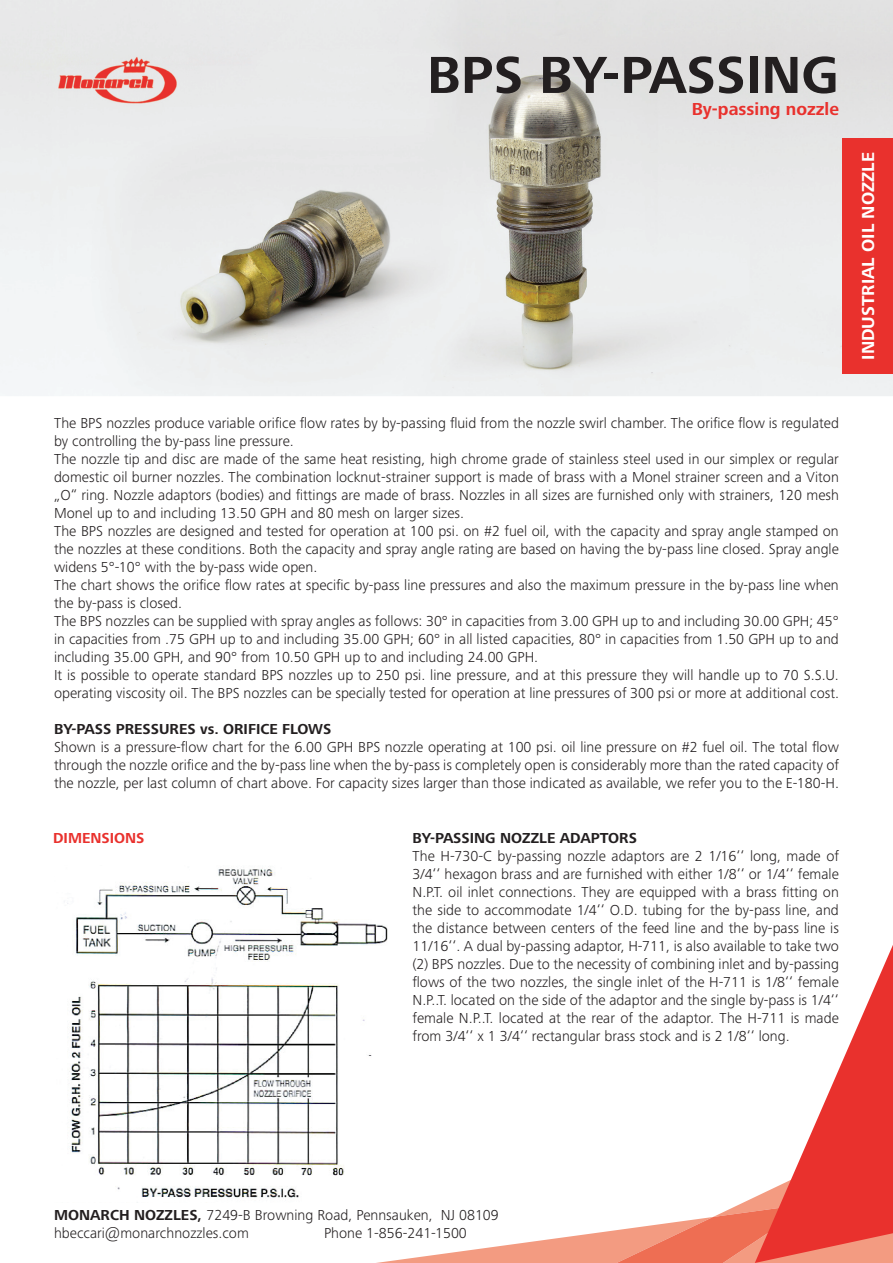
<style>
.page{position:relative;width:893px;height:1263px;background:#fff}
.page>*{position:absolute;margin:0;border:0;box-sizing:border-box;transform-origin:0 0}
.t1{font:700 54px "Hd M Frutiger Next Pro";color:#231f20}
.t2{font:700 18px "Hd M Frutiger Next Pro";color:#fff}
.t3{font:700 18px "Hd M Frutiger Next Pro";color:#e9312d}
.t4{font:300 15px/18px "Hd M Frutiger Next Pro";color:#231f20}
.t5{font:700 15px "Hd M Frutiger Next Pro";color:#231f20}
.t6{font:700 15px "Hd M Frutiger Next Pro";color:#e9312d}
.s1{font-weight:700}
</style>
<div class="page">
<img style="left:67px;top:868px;width:321px;height:330px">
<img style="left:0;top:0;width:893px;height:396px">
<img style="left:54px;top:54px;width:148px;height:52px">
<svg style="left:376px;top:945px;width:517px;height:318px"></svg>
<div style="left:842px;top:138px;width:51px;height:236px;background:#e9312d"></div>
<h1 class="t1" style="left:427px;top:44px;width:413px">BPS BY-PASSING</h1>
<p class="t3" style="left:692px;top:98px;width:149px">By-passing nozzle</p>
<p class="t2" style="left:858px;top:360px;width:209px;rotate:-90deg">INDUSTRIAL OIL NOZZLE</p>
<p class="t4" style="left:54px;top:414px;width:787px">The BPS nozzles produce variable orifice flow rates by by-passing fluid from the nozzle swirl chamber. The orifice flow is regulated by controlling the by-pass line pressure.<br>The nozzle tip and disc are made of the same heat resisting, high chrome grade of stainless steel used in our simplex or regular domestic oil burner nozzles. The combination locknut-strainer support is made of brass with a Monel strainer screen and a Viton „O“ ring. Nozzle adaptors (bodies) and fittings are made of brass. Nozzles in all sizes are furnished only with strainers, 120 mesh Monel up to and including 13.50 GPH and 80 mesh on larger sizes.<br>The BPS nozzles are designed and tested for operation at 100 psi. on #2 fuel oil, with the capacity and spray angle stamped on the nozzles at these conditions. Both the capacity and spray angle rating are based on having the by-pass line closed. Spray angle widens 5°-10° with the by-pass wide open.<br>The chart shows the orifice flow rates at specific by-pass line pressures and also the maximum pressure in the by-pass line when the by-pass is closed.<br>The BPS nozzles can be supplied with spray angles as follows: 30° in capacities from 3.00 GPH up to and including 30.00 GPH; 45° in capacities from .75 GPH up to and including 35.00 GPH; 60° in all listed capacities, 80° in capacities from 1.50 GPH up to and including 35.00 GPH, and 90° from 10.50 GPH up to and including 24.00 GPH.<br>It is possible to operate standard BPS nozzles up to 250 psi. line pressure, and at this pressure they will handle up to 70 S.S.U. operating viscosity oil. The BPS nozzles can be specially tested for operation at line pressures of 300 psi or more at additional cost.</p>
<p class="t5" style="left:54px;top:721px;width:279px">BY-PASS PRESSURES vs. ORIFICE FLOWS</p>
<p class="t4" style="left:54px;top:738px;width:786px;text-align:justify">Shown is a pressure-flow chart for the 6.00 GPH BPS nozzle operating at 100 psi. oil line pressure on #2 fuel oil. The total flow through the nozzle orifice and the by-pass line when the by-pass is completely open is considerably more than the rated capacity of the nozzle, per last column of chart above. For capacity sizes larger than those indicated as available, we refer you to the E-180-H.</p>
<p class="t6" style="left:53px;top:829px;width:93px">DIMENSIONS</p>
<p class="t5" style="left:412px;top:829px;width:226px">BY-PASSING NOZZLE ADAPTORS</p>
<p class="t4" style="left:412px;top:847px;width:428px;text-align:justify">The H-730-C by-passing nozzle adaptors are 2 1/16‘‘ long, made of 3/4‘‘ hexagon brass and are furnished with either 1/8‘‘ or 1/4‘‘ female N.P.T. oil inlet connections. They are equipped with a brass fitting on the side to accommodate 1/4‘‘ O.D. tubing for the by-pass line, and the distance between centers of the feed line and the by-pass line is 11/16‘‘. A dual by-passing adaptor, H-711, is also available to take two (2) BPS nozzles. Due to the necessity of combining inlet and by-passing flows of the two nozzles, the single inlet of the H-711 is 1/8‘‘ female N.P..T. located on the side of the adaptor and the single by-pass is 1/4‘‘ female N.P..T. located at the rear of the adaptor. The H-711 is made from 3/4‘‘ x 1 3/4‘‘ rectangular brass stock and is 2 1/8‘‘ long.</p>
<p class="t4" style="left:54px;top:1206px;width:446px"><span class="s1">MONARCH NOZZLES,</span> 7249-B Browning Road, Pennsauken, NJ 08109 hbeccari@monarchnozzles.com</p>
<p class="t4" style="left:324px;top:1224px;width:144px">Phone 1-856-241-1500</p>
</div>
